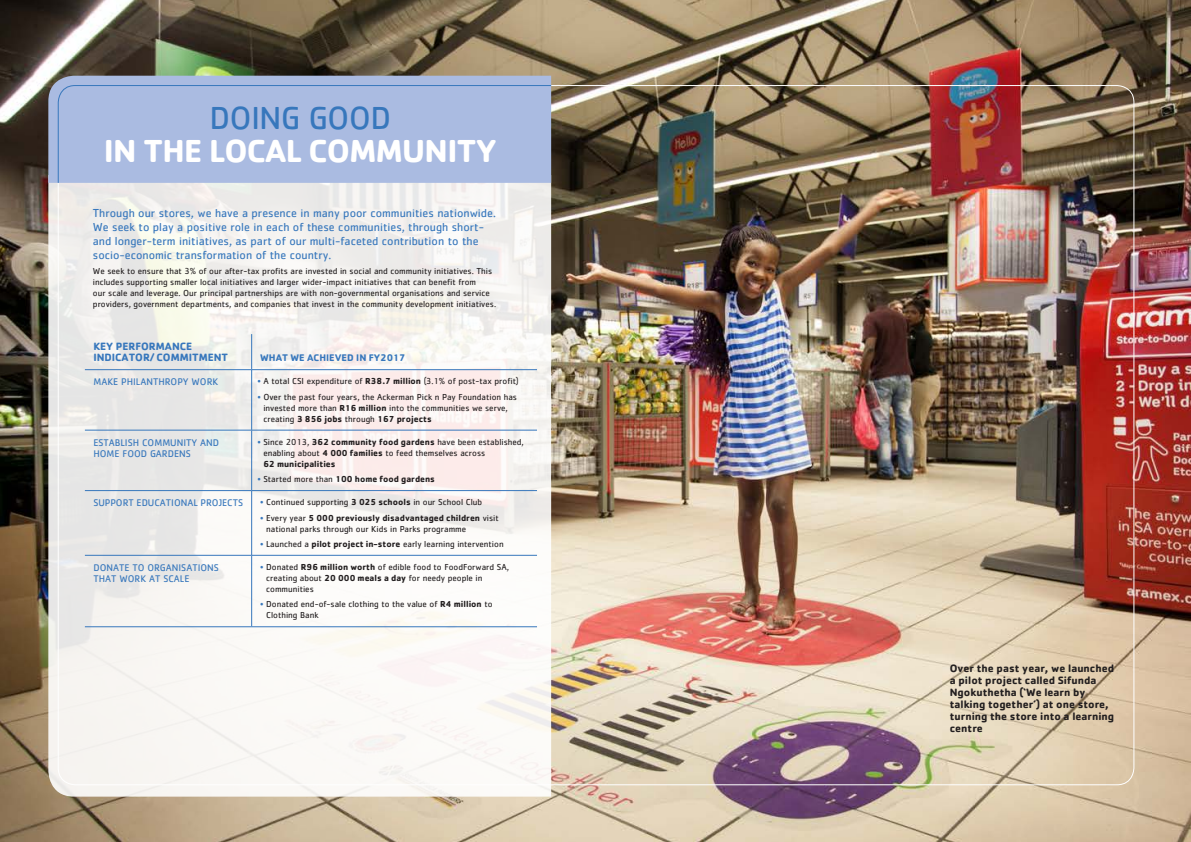
<style>
.page{position:relative;width:1191px;height:842px;background:#fff}
.page>*{position:absolute;margin:0;border:0;box-sizing:border-box;transform-origin:0 0}
.t1{font:700 33px "Cachet Std";letter-spacing:-.02em;color:#fff}
.t2{font:33px "Cachet Std";letter-spacing:-.02em;color:#3777bc}
.t3{font:12px/14px "Cachet Std";color:#3777bc}
.t4{font:700 11px/12px "Cachet Std";color:#231f20}
.t5{font:700 11px/11px "Cachet Std";color:#3777bc}
.t6{font:10px/11px "Cachet Std";color:#3777bc}
.t7{font:700 10px "Cachet Std";color:#3777bc}
.t8{font:9px/11px "Cachet Std";color:#231f20}
.t9{font:700 9px "Cachet Std";color:#231f20}
.s1{color:#3777bc}
.s2{font-weight:700}
.s3{font-weight:400;color:#3777bc}
.s4{font-weight:400}
</style>
<div class="page">
<img style="left:0;top:0;width:1191px;height:842px">
<svg style="left:48px;top:183px;width:503px;height:614px;fill:#f8f4f1"></svg>
<div style="left:48px;top:76px;width:503px;height:107px;background:#aabbe1"></div>
<div style="left:57px;top:85px;width:494px;height:98px;background:#aabbe1"></div>
<hr style="left:251px;top:334px;width:1px;height:35px;background:#3777bc">
<hr style="left:85px;top:369px;width:167px;height:1px;background:#3777bc">
<hr style="left:252px;top:369px;width:285px;height:1px;background:#3777bc">
<hr style="left:251px;top:370px;width:1px;height:60px;background:#3777bc">
<hr style="left:85px;top:430px;width:167px;height:1px;background:#3777bc">
<hr style="left:252px;top:430px;width:285px;height:1px;background:#3777bc">
<hr style="left:251px;top:430px;width:1px;height:60px;background:#3777bc">
<hr style="left:85px;top:490px;width:167px;height:1px;background:#3777bc">
<hr style="left:252px;top:490px;width:285px;height:1px;background:#3777bc">
<hr style="left:251px;top:491px;width:1px;height:64px;background:#3777bc">
<hr style="left:85px;top:555px;width:167px;height:1px;background:#3777bc">
<hr style="left:252px;top:555px;width:285px;height:1px;background:#3777bc">
<hr style="left:251px;top:555px;width:1px;height:71px;background:#3777bc">
<hr style="left:85px;top:626px;width:167px;height:1px;background:#3777bc">
<hr style="left:252px;top:626px;width:285px;height:1px;background:#3777bc">
<h1 class="t2" style="left:209px;top:99px;width:183px">DOING GOOD</h1>
<h1 class="t1" style="left:104px;top:129px;width:394px">IN THE LOCAL COMMUNITY</h1>
<p class="t3" style="left:93px;top:206px;width:404px">Through our stores, we have a presence in many poor communities nationwide.<br>We seek to play a positive role in each of these communities, through short&shy;and longer-term initiatives, as part of our multi-faceted contribution to the socio-economic transformation of the country.</p>
<p class="t8" style="left:93px;top:265px;width:405px">We seek to ensure that 3% of our after-tax profits are invested in social and community initiatives. This includes supporting smaller local initiatives and larger wider-impact initiatives that can benefit from<br>our scale and leverage. Our principal partnerships are with non-governmental organisations and service providers, government departments, and companies that invest in the community development initiatives.</p>
<p class="t5" style="left:93px;top:341px;width:136px">KEY PERFORMANCE<br>INDICATOR/ COMMITMENT</p>
<p class="t7" style="left:260px;top:351px;width:147px">WHAT WE ACHIEVED IN FY2017</p>
<p class="t6" style="left:93px;top:376px;width:126px">MAKE PHILANTHROPY WORK</p>
<p class="t8" style="left:257px;top:376px;width:263px"><span class="s1">•</span> A total CSI expenditure of <span class="s2">R38.7 million</span> (3.1% of post-tax profit)</p>
<p class="t8" style="left:263px;top:391px;width:255px;text-indent:-6px"><span class="s1">•</span> Over the past four years, the Ackerman Pick n Pay Foundation has invested more than <span class="s2">R16 million</span> into the communities we serve, creating <span class="s2">3 856 jobs</span> through <span class="s2">167 projects</span></p>
<p class="t6" style="left:93px;top:436px;width:127px">ESTABLISH COMMUNITY AND<br>HOME FOOD GARDENS</p>
<p class="t8" style="left:263px;top:436px;width:262px;text-indent:-6px"><span class="s1">•</span> Since 2013, <span class="s2">362 community food gardens</span> have been established, enabling about <span class="s2">4 000 families</span> to feed themselves across<br><span class="s2">62 municipalities</span></p>
<p class="t9" style="left:257px;top:473px;width:179px"><span class="s3">•</span> <span class="s4">Started more than</span> 100 home food gardens</p>
<p class="t6" style="left:93px;top:497px;width:151px">SUPPORT EDUCATIONAL PROJECTS</p>
<p class="t8" style="left:260px;top:497px;width:223px"><span class="s1">•</span> Continued supporting <span class="s2">3 025 schools</span> in our School Club</p>
<p class="t8" style="left:266px;top:512px;width:234px;text-indent:-6px"><span class="s1">•</span> Every year <span class="s2">5 000 previously disadvantaged children</span> visit national parks through our Kids in Parks programme</p>
<p class="t8" style="left:260px;top:538px;width:245px"><span class="s1">•</span> Launched a <span class="s2">pilot project in-store</span> early learning intervention</p>
<p class="t6" style="left:93px;top:562px;width:127px">DONATE TO ORGANISATIONS<br>THAT WORK AT SCALE</p>
<p class="t8" style="left:266px;top:561px;width:244px;text-indent:-6px"><span class="s1">•</span> Donated <span class="s2">R96 million worth</span> of edible food to FoodForward SA, creating about <span class="s2">20 000 meals a day</span> for needy people in communities</p>
<p class="t8" style="left:266px;top:599px;width:228px;text-indent:-6px"><span class="s1">•</span> Donated end-of-sale clothing to the value of <span class="s2">R4 million</span> to<br>Clothing Bank</p>
<p class="t4" style="left:949px;top:662px;width:166px">Over the past year, we launched a pilot project called Sifunda<br>Ngokuthetha (‘We learn by talking together’) at one store, turning the store into a learning centre</p>
</div>
